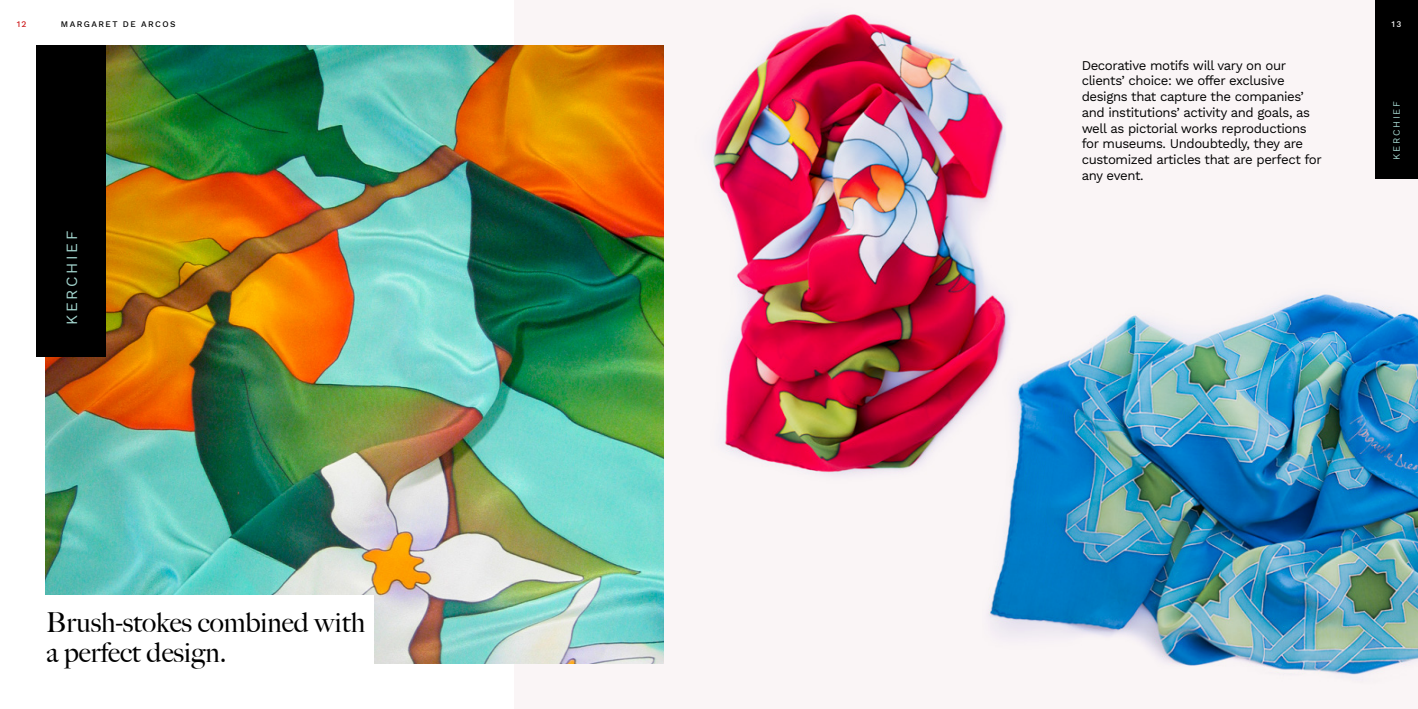
<style>
.page{position:relative;width:1418px;height:709px;background:#fff}
.page>*{position:absolute;margin:0;border:0;box-sizing:border-box;transform-origin:0 0}
.t1{font:500 27.5px/30px "Big Caslon";color:#000}
.t2{font:15.38px "Work Sans";letter-spacing:.17em;color:#a4d6cf}
.t3{font:13.12px/15.8px "Work Sans";letter-spacing:-.03em;color:#000}
.t4{font:9.5px "Work Sans";letter-spacing:.17em;color:#a4d6cf}
.t5{font:500 8.38px "Work Sans";letter-spacing:.17em;color:#000}
.t6{font:500 8.38px "Work Sans";color:#cd1719}
.t7{font:500 8.38px "Work Sans";color:#fff}
</style>
<div class="page">
<div style="left:514px;top:0;width:903px;height:709px;background:#faf5f6"></div>
<img style="left:711px;top:14px;width:295px;height:461px">
<img style="left:982px;top:270px;width:435px;height:405px">
<img style="left:45px;top:45px;width:619px;height:619px">
<div style="left:0;top:596px;width:374px;height:85px;background:#fff"></div>
<div style="left:1374px;top:0;width:43px;height:179px;background:#000"></div>
<div style="left:36px;top:45px;width:70px;height:311px;background:#000"></div>
<p class="t6" style="left:17px;top:19px;width:11px">12</p>
<p class="t5" style="left:61px;top:19px;width:116px">MARGARET DE ARCOS</p>
<p class="t7" style="left:1391px;top:19px;width:11px">13</p>
<p class="t2" style="left:63px;top:325px;width:95px;rotate:-90deg">KERCHIEF</p>
<h1 class="t1" style="left:46px;top:606px;width:321px">Brush-stokes combined with a perfect design.</h1>
<p class="t3" style="left:1081px;top:58px;width:242px">Decorative motifs will vary on our clients’ choice: we offer exclusive designs that capture the companies’ and institutions’ activity and goals, as well as pictorial works reproductions for museums. Undoubtedly, they are customized articles that are perfect for any event.</p>
<p class="t4" style="left:1390px;top:159px;width:60px;rotate:-90deg">KERCHIEF</p>
</div>
